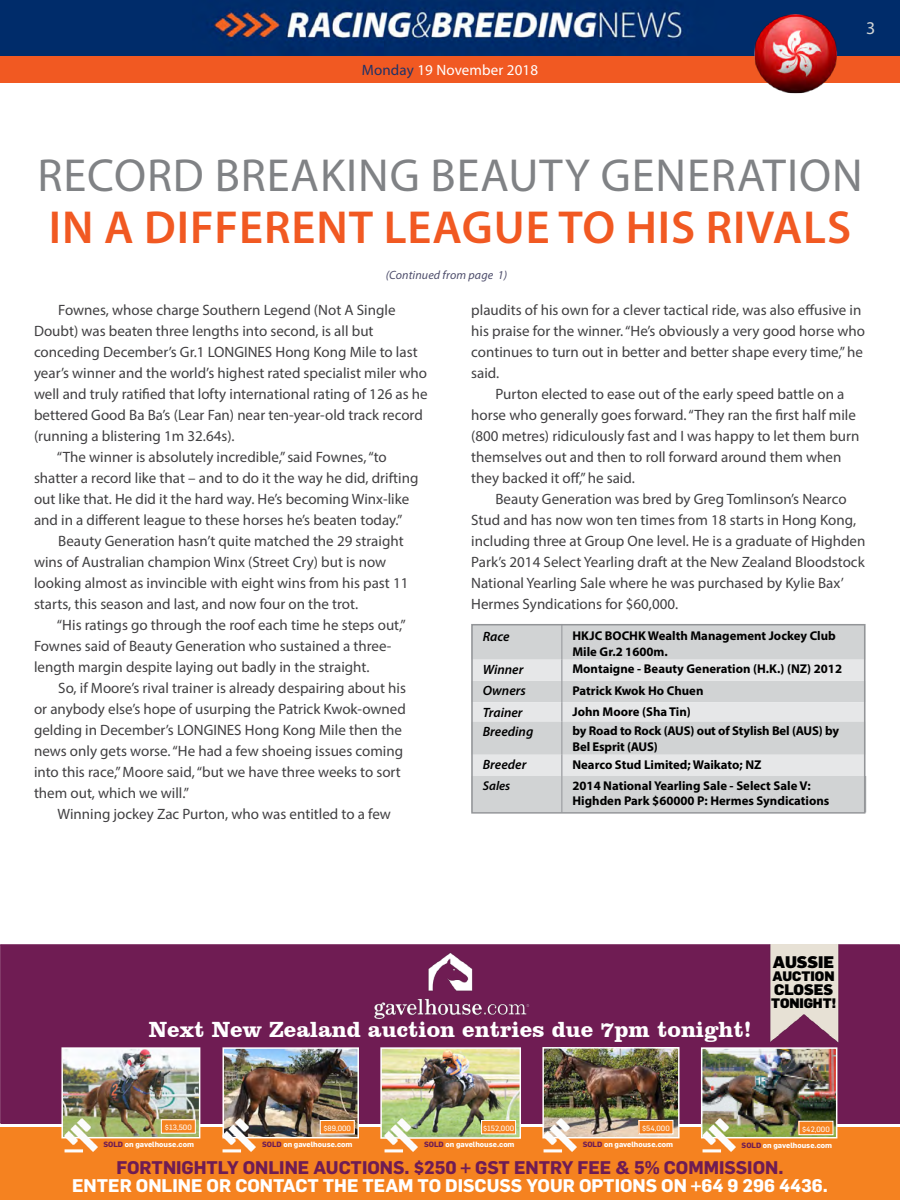
<style>
.page{position:relative;width:900px;height:1200px;background:#fff}
.page>*{position:absolute;margin:0;border:0;box-sizing:border-box;transform-origin:0 0}
.t1{font:46.5px "Myriad Pro";letter-spacing:.02em;color:#808285}
.t2{font:600 46.5px "Myriad Pro";letter-spacing:.02em;color:#f15922}
.t3{font:700 22.5px "Clarendon BT";color:#fff}
.t4{font:700 18px "Flama";color:#fff}
.t5{font:700 18px "Flama";color:#6f1c53}
.t6{font:18px "Myriad Pro";color:#d1d4d4}
.t7{font:900 16.5px "Flama";color:#000}
.t8{font:15px/21px "Myriad Pro";color:#414042}
.t9{font:15px "Myriad Pro";letter-spacing:.01em;color:#fff}
.t10{font:900 15px "Flama";color:#000}
.t11{font:italic 600 13.5px "Myriad Pro";color:#000}
.t12{font:900 13.5px "Flama";letter-spacing:-.005em;color:#000}
.t13{font:700 12.75px/15.3px "Myriad Pro";color:#000}
.t14{font:italic 600 12.75px "Myriad Pro";color:#000}
.t15{font:italic 12px "Myriad Pro";letter-spacing:.01em;color:#4d4d6b}
.t16{font:700 7.5px "Flama";color:#fff}
.t17{font:7.5px "Flama Basic";color:#fff}
.s1{color:#203267}
.s2{color:#6f1c53}
</style>
<div class="page">
<div style="left:0;top:56px;width:900px;height:27px;background:#f15922"></div>
<img style="left:0;top:0;width:900px;height:56px">
<img style="left:752px;top:12px;width:88px;height:82px">
<div style="left:474px;top:627px;width:388px;height:184px;background:#d1d3d4"></div>
<svg style="left:474px;top:660px;width:388px;height:116px;background:#dcddde"></svg>
<hr style="left:561px;top:624px;width:2px;height:36px;background:#a7a9ac">
<hr style="left:561px;top:660px;width:2px;height:21px;background:#a7a9ac">
<hr style="left:561px;top:681px;width:2px;height:21px;background:#a7a9ac">
<svg style="left:561px;top:702px;width:2px;height:19px"></svg>
<hr style="left:561px;top:721px;width:2px;height:34px;background:#a7a9ac">
<hr style="left:561px;top:755px;width:2px;height:21px;background:#a7a9ac">
<hr style="left:561px;top:776px;width:2px;height:36px;background:#a7a9ac">
<hr style="left:865px;top:776px;width:1px;height:36px;background:#a7a9ac">
<div style="left:471px;top:624px;width:394px;height:190px;border:2px solid #939598"></div>
<div style="left:1px;top:945px;width:898px;height:178px;background:#6f1c53"></div>
<div style="left:0;top:1128px;width:900px;height:72px;background:#f58220"></div>
<img style="left:374px;top:953px;width:156px;height:67px">
<img style="left:225px;top:1050px;width:131px;height:85px">
<div style="left:222px;top:1047px;width:137px;height:91px;border:2px solid #fff"></div>
<img style="left:222px;top:1117px;width:36px;height:36px">
<div style="left:320px;top:1120px;width:34px;height:14px;background:#f58220"></div>
<div style="left:320px;top:1120px;width:35px;height:14px;border:1px solid #fff"></div>
<img style="left:545px;top:1050px;width:132px;height:85px">
<div style="left:542px;top:1047px;width:138px;height:91px;border:2px solid #fff"></div>
<img style="left:542px;top:1117px;width:36px;height:36px">
<div style="left:639px;top:1120px;width:34px;height:14px;background:#f58220"></div>
<div style="left:639px;top:1120px;width:34px;height:14px;border:1px solid #fff"></div>
<img style="left:383px;top:1050px;width:135px;height:86px">
<div style="left:380px;top:1047px;width:141px;height:92px;border:2px solid #fff"></div>
<img style="left:384px;top:1117px;width:36px;height:36px">
<div style="left:482px;top:1120px;width:34px;height:14px;background:#f58220"></div>
<div style="left:481px;top:1120px;width:35px;height:14px;border:1px solid #fff"></div>
<img style="left:64px;top:1050px;width:133px;height:85px">
<div style="left:61px;top:1047px;width:139px;height:91px;border:2px solid #fff"></div>
<div style="left:161px;top:1120px;width:34px;height:13px;background:#f58220"></div>
<div style="left:161px;top:1119px;width:35px;height:15px;border:1px solid #fff"></div>
<img style="left:63px;top:1117px;width:36px;height:36px">
<img style="left:704px;top:1050px;width:130px;height:85px">
<div style="left:701px;top:1047px;width:136px;height:91px;border:2px solid #fff"></div>
<div style="left:799px;top:1121px;width:34px;height:14px;background:#f58220"></div>
<div style="left:799px;top:1121px;width:34px;height:14px;border:1px solid #fff"></div>
<img style="left:701px;top:1118px;width:36px;height:35px">
<img style="left:759px;top:945px;width:80px;height:127px">
<p class="t9" style="left:362px;top:61px;width:178px"><span class="s1">Monday</span> 19 November 2018</p>
<p class="t6" style="left:866px;top:17px;width:11px">3</p>
<h1 class="t1" style="left:37px;top:147px;width:79px">Recor</h1>
<h1 class="t1" style="left:173px;top:147px;width:562px">d breaki ng Beauty Generatio</h1>
<h1 class="t1" style="left:832px;top:147px;width:32px">n</h1>
<h1 class="t2" style="left:49px;top:198px;width:804px">IN A DIFFERENT LEAGUE TO HIS RIVALS</h1>
<p class="t15" style="left:386px;top:267px;width:123px">(Continued from page 1)</p>
<p class="t8" style="left:58px;top:299px;width:339px">Fownes, whose charge Southern Legend (Not A Single</p>
<p class="t8" style="left:34px;top:320px;width:341px">Doubt) was beaten three lengths into second, is all but</p>
<p class="t8" style="left:34px;top:341px;width:385px">conceding December’s Gr.1 LONGINES Hong Kong Mile to last</p>
<p class="t8" style="left:34px;top:362px;width:394px">year’s winner and the world’s highest rated specialist miler who</p>
<p class="t8" style="left:34px;top:383px;width:395px">well and truly ratified that lofty international rating of 126 as he</p>
<p class="t8" style="left:34px;top:404px;width:390px">bettered Good Ba Ba’s (Lear Fan) near ten-year-old track record</p>
<p class="t8" style="left:34px;top:425px;width:202px">(running a blistering 1m 32.64s).</p>
<p class="t8" style="left:57px;top:446px;width:331px">“The winner is absolutely incredible,” said Fownes, “to</p>
<p class="t8" style="left:34px;top:467px;width:386px">shatter a record like that – and to do it the way he did, drifting</p>
<p class="t8" style="left:34px;top:488px;width:377px">out like that. He did it the hard way. He’s becoming Winx-like</p>
<p class="t8" style="left:34px;top:509px;width:370px">and in a different league to these horses he’s beaten today.”</p>
<p class="t8" style="left:58px;top:530px;width:347px">Beauty Generation hasn’t quite matched the 29 straight</p>
<p class="t8" style="left:34px;top:551px;width:354px">wins of Australian champion Winx (Street Cry) but is now</p>
<p class="t8" style="left:34px;top:572px;width:376px">looking almost as invincible with eight wins from his past 11</p>
<p class="t8" style="left:34px;top:593px;width:326px">starts, this season and last, and now four on the trot.</p>
<p class="t8" style="left:57px;top:614px;width:350px">“His ratings go through the roof each time he steps out,”</p>
<p class="t8" style="left:34px;top:635px;width:359px">Fownes said of Beauty Generation who sustained a three-</p>
<p class="t8" style="left:34px;top:656px;width:337px">length margin despite laying out badly in the straight.</p>
<p class="t8" style="left:58px;top:677px;width:349px">So, if Moore’s rival trainer is already despairing about his</p>
<p class="t8" style="left:34px;top:698px;width:373px">or anybody else’s hope of usurping the Patrick Kwok-owned</p>
<p class="t8" style="left:34px;top:719px;width:370px">gelding in December’s LONGINES Hong Kong Mile then the</p>
<p class="t8" style="left:34px;top:740px;width:371px">news only gets worse. “He had a few shoeing issues coming</p>
<p class="t8" style="left:34px;top:761px;width:368px">into this race,” Moore said, “but we have three weeks to sort</p>
<p class="t8" style="left:34px;top:782px;width:157px">them out, which we will.”</p>
<p class="t8" style="left:58px;top:803px;width:335px">Winning jockey Zac Purton, who was entitled to a few</p>
<p class="t8" style="left:471px;top:299px;width:395px">plaudits of his own for a clever tactical ride, was also effusive in his praise for the winner. “He’s obviously a very good horse who continues to turn out in better and better shape every time,” he said.</p>
<p class="t8" style="left:471px;top:383px;width:390px;text-indent:24px">Purton elected to ease out of the early speed battle on a horse who generally goes forward. “They ran the first half mile (800 metres) ridiculously fast and I was happy to let them burn themselves out and then to roll forward around them when they backed it off,” he said.</p>
<p class="t8" style="left:471px;top:488px;width:396px;text-indent:24px">Beauty Generation was bred by Greg Tomlinson’s Nearco Stud and has now won ten times from 18 starts in Hong Kong, including three at Group One level. He is a graduate of Highden Park’s 2014 Select Yearling draft at the New Zealand Bloodstock National Yearling Sale where he was purchased by Kylie Bax’ Hermes Syndications for $60,000.</p>
<p class="t11" style="left:483px;top:628px;width:28px">Race</p>
<p class="t13" style="left:572px;top:628px;width:265px">HKJC BOCHK Wealth Management Jockey Club<br>Mile Gr.2 1600m.</p>
<p class="t11" style="left:483px;top:661px;width:42px">Winner</p>
<p class="t13" style="left:572px;top:661px;width:271px">Montaigne - Beauty Generation (H.K.) (NZ) 2012</p>
<p class="t11" style="left:483px;top:682px;width:45px">Owners</p>
<p class="t13" style="left:572px;top:682px;width:133px">Patrick Kwok Ho Chuen</p>
<p class="t11" style="left:483px;top:703px;width:41px">Trainer</p>
<p class="t13" style="left:572px;top:704px;width:120px">John Moore (Sha Tin)</p>
<p class="t11" style="left:483px;top:723px;width:52px">Breeding</p>
<p class="t13" style="left:572px;top:723px;width:268px">by Road to Rock (AUS) out of Stylish Bel (AUS) by<br>Bel Esprit (AUS)</p>
<p class="t11" style="left:483px;top:756px;width:45px">Breeder</p>
<p class="t13" style="left:572px;top:756px;width:191px">Nearco Stud Limited; Waikato; NZ</p>
<p class="t14" style="left:483px;top:777px;width:29px">Sales</p>
<p class="t13" style="left:572px;top:777px;width:259px">2014 National Yearling Sale - Select Sale V:<br>Highden Park $60000 P: Hermes Syndications</p>
<h2 class="t3" style="left:149px;top:1015px;width:604px">Next New Zealand auction entries due 7pm tonight!</h2>
<p class="t7" style="left:773px;top:950px;width:63px">AUSSIE</p>
<p class="t12" style="left:773px;top:967px;width:63px">AUCTION</p>
<p class="t10" style="left:774px;top:979px;width:60px">CLOSES</p>
<p class="t12" style="left:771px;top:994px;width:66px">TONIGHT!</p>
<p class="t17" style="left:165px;top:1122px;width:28px">$13,500</p>
<p class="t17" style="left:483px;top:1123px;width:33px">$152,000</p>
<p class="t16" style="left:104px;top:1139px;width:92px"><span class="s2">SOLD</span> on gavelhouse.com</p>
<p class="t17" style="left:323px;top:1123px;width:29px">$89,000</p>
<p class="t16" style="left:262px;top:1139px;width:92px"><span class="s2">SOLD</span> on gavelhouse.com</p>
<p class="t16" style="left:424px;top:1139px;width:92px"><span class="s2">SOLD</span> on gavelhouse.com</p>
<p class="t17" style="left:642px;top:1123px;width:29px">$54,000</p>
<p class="t16" style="left:583px;top:1139px;width:92px"><span class="s2">SOLD</span> on gavelhouse.com</p>
<p class="t17" style="left:802px;top:1124px;width:29px">$42,000</p>
<p class="t16" style="left:742px;top:1139px;width:92px"><span class="s2">SOLD</span> on gavelhouse.com</p>
<p class="t5" style="left:117px;top:1155px;width:668px">FORTNIGHTLY ONLINE AUCTIONS. $250 + GST ENTRY FEE &amp; 5% COMMISSION.</p>
<p class="t4" style="left:72px;top:1173px;width:757px">ENTER ONLINE OR CONTACT THE TEAM TO DISCUSS YOUR OPTIONS ON +64 9 296 4436.</p>
</div>
